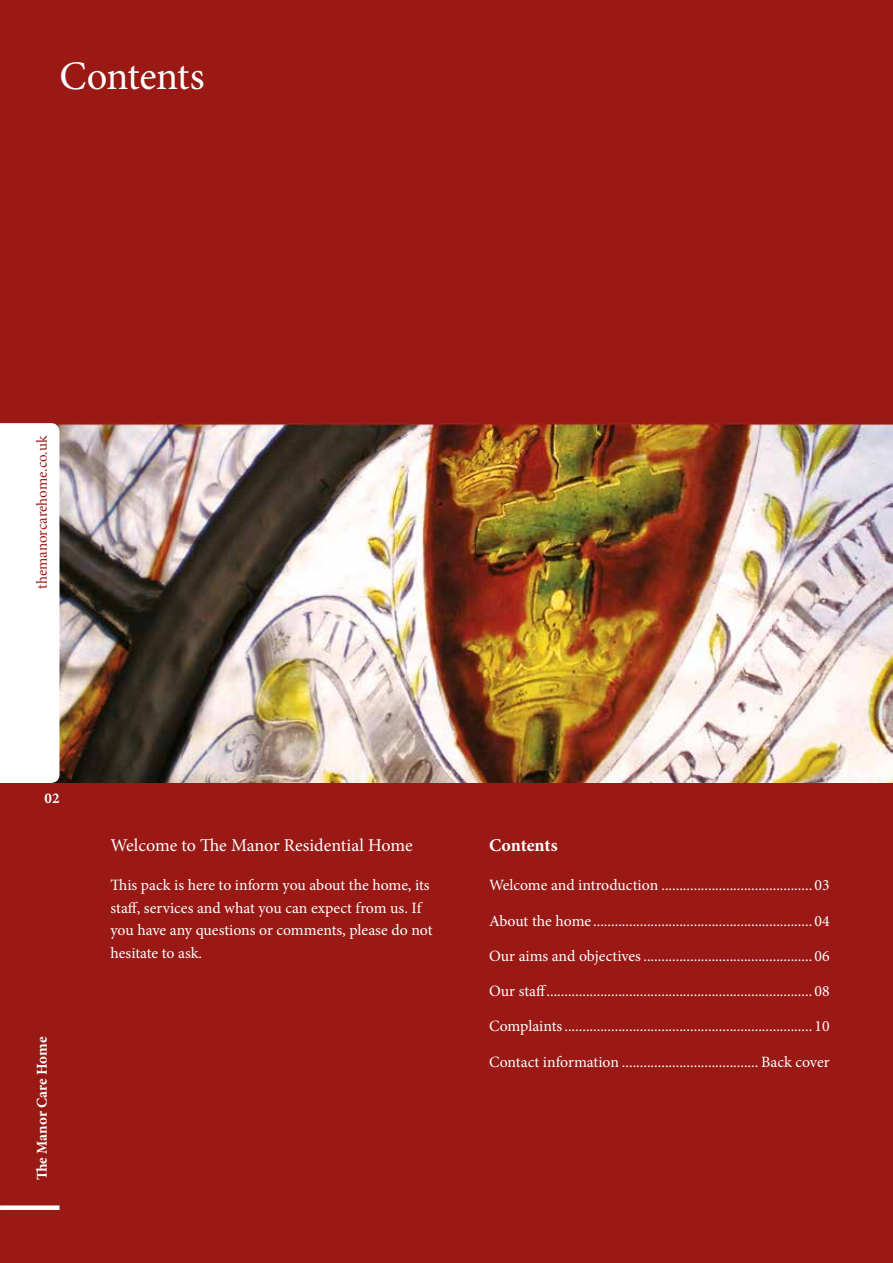
<style>
.page{position:relative;width:893px;height:1263px;background:#fff}
.page>*{position:absolute;margin:0;border:0;box-sizing:border-box;transform-origin:0 0}
.t1{font:40.5px "Minion Pro";letter-spacing:-.015em;color:#fff}
.t2{font:18px "Minion Pro";letter-spacing:-.005em;color:#fff}
.t3{font:700 18px "Minion Pro";letter-spacing:-.01em;color:#fff}
.t4{font:15.75px/22.5px "Minion Pro";letter-spacing:-.005em;color:#fff}
.t5{font:15px "Minion Pro";letter-spacing:-.005em;color:#9a1915}
.t6{font:700 15px "Minion Pro";letter-spacing:-.005em;color:#fff}
</style>
<div class="page">
<div style="left:0;top:0;width:893px;height:1262px;background:#9a1915"></div>
<div style="left:0;top:1205px;width:60px;height:5px;background:#fff"></div>
<img style="left:59px;top:423px;width:834px;height:360px">
<div style="left:0;top:423px;width:59px;height:360px;background:#fff"></div>
<h1 class="t1" style="left:60px;top:49px;width:146px">Contents</h1>
<p class="t5" style="left:32px;top:589px;width:155px;rotate:-90deg">themanorcarehome.co.uk</p>
<p class="t6" style="left:45px;top:788px;width:16px">02</p>
<p class="t6" style="left:31px;top:1180px;width:145px;rotate:-90deg">The Manor Care Home</p>
<p class="t2" style="left:111px;top:833px;width:304px">Welcome to The Manor Residential Home</p>
<p class="t4" style="left:111px;top:874px;width:323px">This pack is here to inform you about the home, its staff, services and what you can expect from us. If you have any questions or comments, please do not hesitate to ask.</p>
<p class="t3" style="left:489px;top:832px;width:70px">Contents</p>
<p class="t4" style="left:489px;top:874px;width:342px">Welcome and introduction .......................................... 03</p>
<p class="t4" style="left:489px;top:909px;width:342px">About the home ............................................................. 04</p>
<p class="t4" style="left:489px;top:945px;width:342px">Our aims and objectives............................................... 06</p>
<p class="t4" style="left:489px;top:980px;width:342px">Our staff.......................................................................... 08</p>
<p class="t4" style="left:489px;top:1015px;width:342px">Complaints..................................................................... 10</p>
<p class="t4" style="left:489px;top:1050px;width:342px">Contact information ...................................... Back cover</p>
</div>
